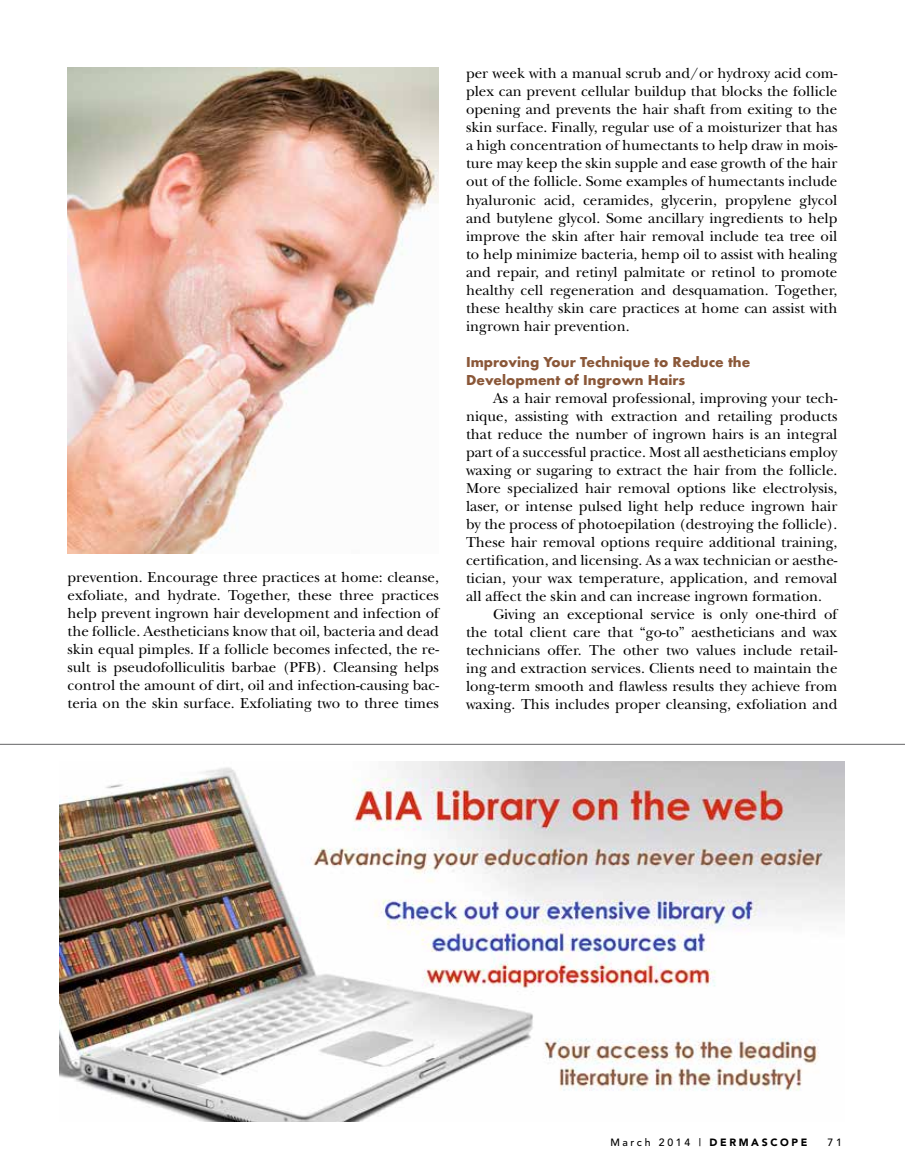
<style>
.page{position:relative;width:905px;height:1175px;background:#fff}
.page>*{position:absolute;margin:0;border:0;box-sizing:border-box;transform-origin:0 0}
.t1{font:15px/18px "New Baskerville";color:#000;text-align:justify}
.t2{font:15px/18px "Futura Bld";color:#8a5738}
.t3{font:500 10.5px "Avenir";letter-spacing:.25em;color:#000}
.s1{font-weight:900}
</style>
<div class="page">
<img style="left:59px;top:762px;width:785px;height:359px">
<hr style="left:0;top:744px;width:904px;height:1px;background:#636466">
<img style="left:68px;top:68px;width:371px;height:486px">
<p class="t1" style="left:68px;top:568px;width:373px">prevention. Encourage three practices at home: cleanse, exfoliate, and hydrate. Together, these three practices help prevent ingrown hair development and infection of the follicle. Aestheticians know that oil, bacteria and dead skin equal pimples. If a follicle becomes infected, the re&shy;sult is pseudofolliculitis barbae (PFB). Cleansing helps control the amount of dirt, oil and infection-causing bac&shy;teria on the skin surface. Exfoliating two to three times</p>
<p class="t1" style="left:466px;top:65px;width:373px">per week with a manual scrub and/or hydroxy acid com&shy;plex can prevent cellular buildup that blocks the follicle opening and prevents the hair shaft from exiting to the skin surface. Finally, regular use of a moisturizer that has a high concentration of humectants to help draw in mois&shy;ture may keep the skin supple and ease growth of the hair out of the follicle. Some examples of humectants include hyaluronic acid, ceramides, glycerin, propylene glycol and butylene glycol. Some ancillary ingredients to help improve the skin after hair removal include tea tree oil to help minimize bacteria, hemp oil to assist with healing and repair, and retinyl palmitate or retinol to promote healthy cell regeneration and desquamation. Together, these healthy skin care practices at home can assist with ingrown hair prevention.</p>
<p class="t2" style="left:466px;top:354px;width:286px">Improving Your Technique to Reduce the<br>Development of Ingrown Hairs</p>
<p class="t1" style="left:466px;top:389px;width:373px;text-indent:27px">As a hair removal professional, improving your tech&shy;nique, assisting with extraction and retailing products that reduce the number of ingrown hairs is an integral part of a successful practice. Most all aestheticians employ waxing or sugaring to extract the hair from the follicle.<br>More specialized hair removal options like electrolysis, laser, or intense pulsed light help reduce ingrown hair by the process of photoepilation (destroying the follicle).<br>These hair removal options require additional training, certification, and licensing. As a wax technician or aesthe&shy;tician, your wax temperature, application, and removal all affect the skin and can increase ingrown formation.</p>
<p class="t1" style="left:466px;top:605px;width:373px;text-indent:27px">Giving an exceptional service is only one-third of the total client care that “go-to” aestheticians and wax technicians offer. The other two values include retail&shy;ing and extraction services. Clients need to maintain the long-term smooth and flawless results they achieve from waxing. This includes proper cleansing, exfoliation and</p>
<p class="t3" style="left:610px;top:1136px;width:198px">March 2014 | <span class="s1">DERMASCOPE</span></p>
<p class="t3" style="left:827px;top:1136px;width:16px">71</p>
</div>
